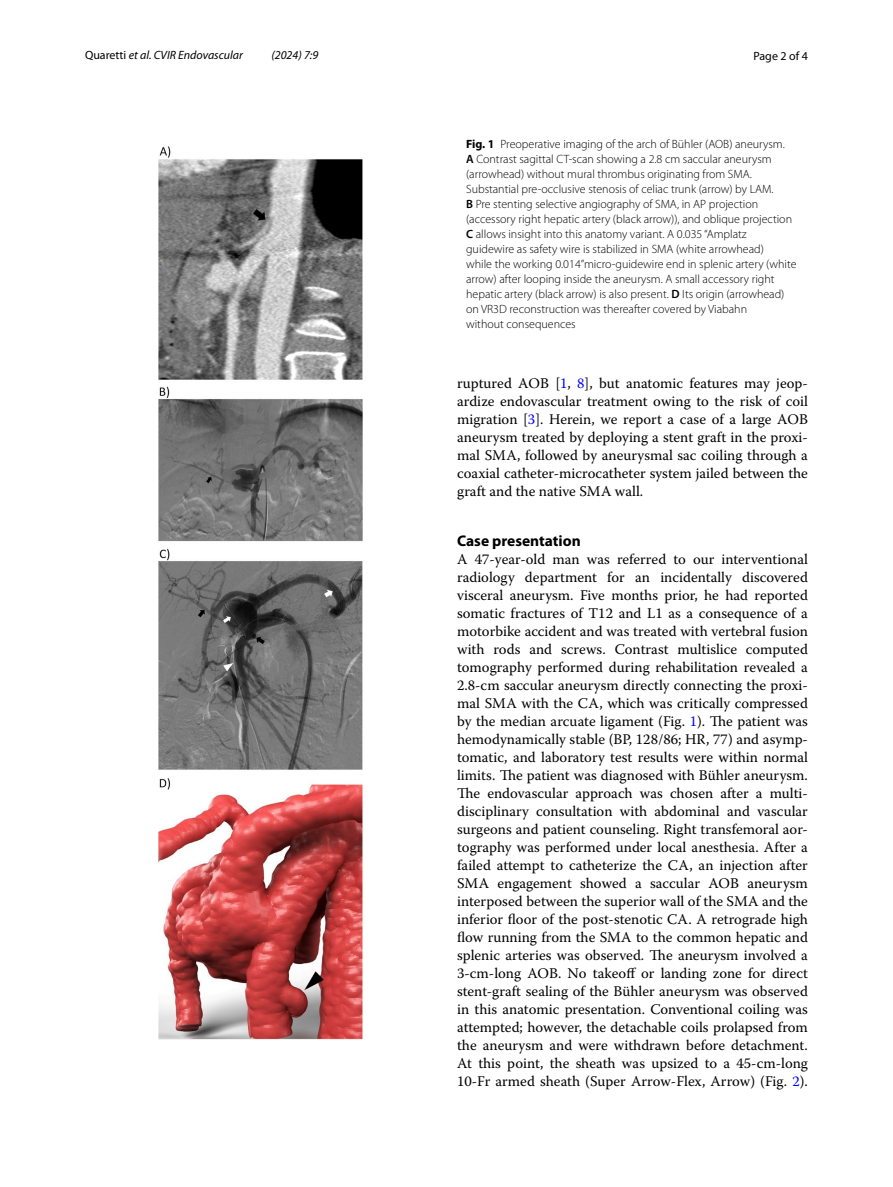
<style>
.page{position:relative;width:893px;height:1187px;background:#fff}
.page>*{position:absolute;margin:0;border:0;box-sizing:border-box;transform-origin:0 0}
.t1{font:700 15.45px "Myriad Pro";color:#000}
.t2{font:14.7px/18px "Warnock Pro";color:#000;text-align:justify}
.t3{font:300 12px/15px "Myriad Pro";color:#000}
.t4{font:italic 12px "Myriad Pro";color:#000}
.t5{font:12px "Myriad Pro";color:#000}
.s1{font-style:normal}
.s2{font-weight:700}
.s3{font-weight:600}
.s4{color:#00f}
</style>
<div class="page">
<img style="left:159px;top:146px;width:203px;height:893px">
<p class="t4" style="left:85px;top:48px;width:159px"><span class="s1">Quaretti</span> et al. CVIR Endovascular</p>
<p class="t4" style="left:271px;top:48px;width:48px">(2024) 7:9</p>
<p class="t5" style="left:753px;top:48px;width:56px">Page 2 of 4</p>
<p class="t3" style="left:466px;top:137px;width:332px"><span class="s2">Fig. 1</span> Preoperative imaging of the arch of Bühler (AOB) aneurysm.<br><span class="s3">A</span> Contrast sagittal CT-scan showing a 2.8 cm saccular aneurysm (arrowhead) without mural thrombus originating from SMA.<br>Substantial pre-occlusive stenosis of celiac trunk (arrow) by LAM.<br><span class="s3">B</span> Pre stenting selective angiography of SMA, in AP projection (accessory right hepatic artery (black arrow)), and oblique projection <span class="s3">C</span> allows insight into this anatomy variant. A 0.035 “Amplatz guidewire as safety wire is stabilized in SMA (white arrowhead)<br>while the working 0.014”micro-guidewire end in splenic artery (white arrow) after looping inside the aneurysm. A small accessory right hepatic artery (black arrow) is also present. <span class="s3">D</span> Its origin (arrowhead) on VR3D reconstruction was thereafter covered by Viabahn<br>without consequences</p>
<p class="t2" style="left:457px;top:373px;width:352px">ruptured AOB [<span class="s4">1</span>, <span class="s4">8</span>], but anatomic features may jeop&shy;ardize endovascular treatment owing to the risk of coil migration [<span class="s4">3</span>]. Herein, we report a case of a large AOB aneurysm treated by deploying a stent graft in the proxi&shy;mal SMA, followed by aneurysmal sac coiling through a coaxial catheter-microcatheter system jailed between the graft and the native SMA wall.</p>
<p class="t1" style="left:457px;top:530px;width:125px">Case presentation</p>
<p class="t2" style="left:457px;top:549px;width:352px">A 47-year-old man was referred to our interventional radiology department for an incidentally discovered visceral aneurysm. Five months prior, he had reported somatic fractures of T12 and L1 as a consequence of a motorbike accident and was treated with vertebral fusion with rods and screws. Contrast multislice computed tomography performed during rehabilitation revealed a 2.8-cm saccular aneurysm directly connecting the proxi&shy;mal SMA with the CA, which was critically compressed by the median arcuate ligament (Fig. <span class="s4">1</span>). The patient was hemodynamically stable (BP, 128/86; HR, 77) and asymp&shy;tomatic, and laboratory test results were within normal limits. The patient was diagnosed with Bühler aneurysm.<br>The endovascular approach was chosen after a multi&shy;disciplinary consultation with abdominal and vascular surgeons and patient counseling. Right transfemoral aor&shy;tography was performed under local anesthesia. After a failed attempt to catheterize the CA, an injection after SMA engagement showed a saccular AOB aneurysm interposed between the superior wall of the SMA and the inferior floor of the post-stenotic CA. A retrograde high flow running from the SMA to the common hepatic and splenic arteries was observed. The aneurysm involved a 3-cm-long AOB. No takeoff or landing zone for direct stent-graft sealing of the Bühler aneurysm was observed in this anatomic presentation. Conventional coiling was attempted; however, the detachable coils prolapsed from the aneurysm and were withdrawn before detachment.<br>At this point, the sheath was upsized to a 45-cm-long 10-Fr armed sheath (Super Arrow-Flex, Arrow) (Fig. <span class="s4">2</span>).</p>
</div>
